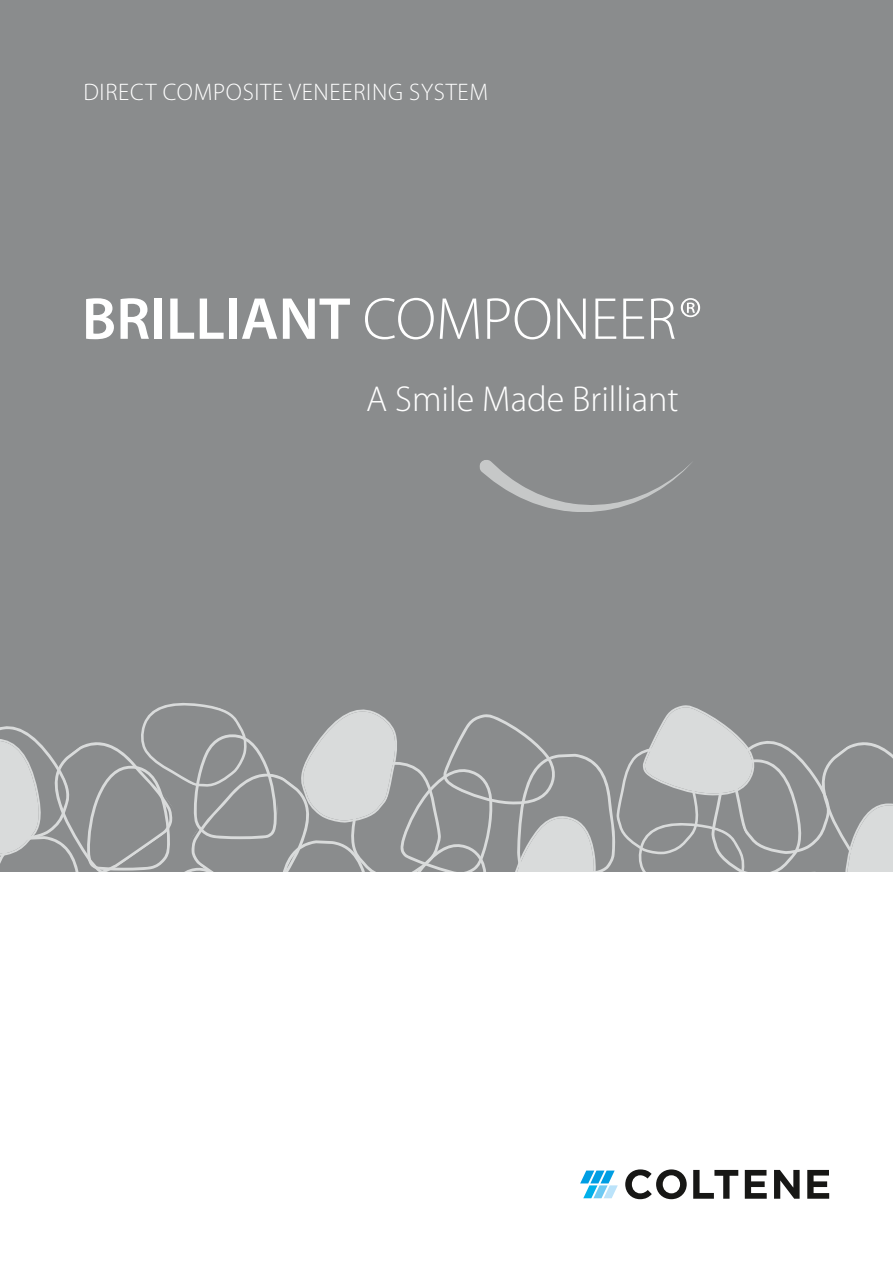
<style>
.page{position:relative;width:893px;height:1263px;background:#fff}
.page>*{position:absolute;margin:0;border:0;box-sizing:border-box;transform-origin:0 0}
.t1{font:300 59.7px "Myriad Pro";color:#fff}
.t2{font:300 36.15px "Myriad Pro";color:#fff}
.t3{font:300 24px "Myriad Pro";letter-spacing:.03em;color:#fff}
.s1{font-weight:600}
</style>
<div class="page">
<div style="left:0;top:0;width:893px;height:1072px;background:#8a8c8d"></div>
<svg style="left:479px;top:460px;width:212px;height:52px"></svg>
<svg style="left:0;top:703px;width:893px;height:497px"></svg>
<p class="t3" style="left:83px;top:78px;width:406px">DIRECT COMPOSITE VENEERING SYSTEM</p>
<h1 class="t1" style="left:82px;top:283px;width:622px"><span class="s1">BRILLIANT</span> COMPONEER ®</h1>
<h2 class="t2" style="left:366px;top:377px;width:314px">A Smile Made Brilliant</h2>
</div>
